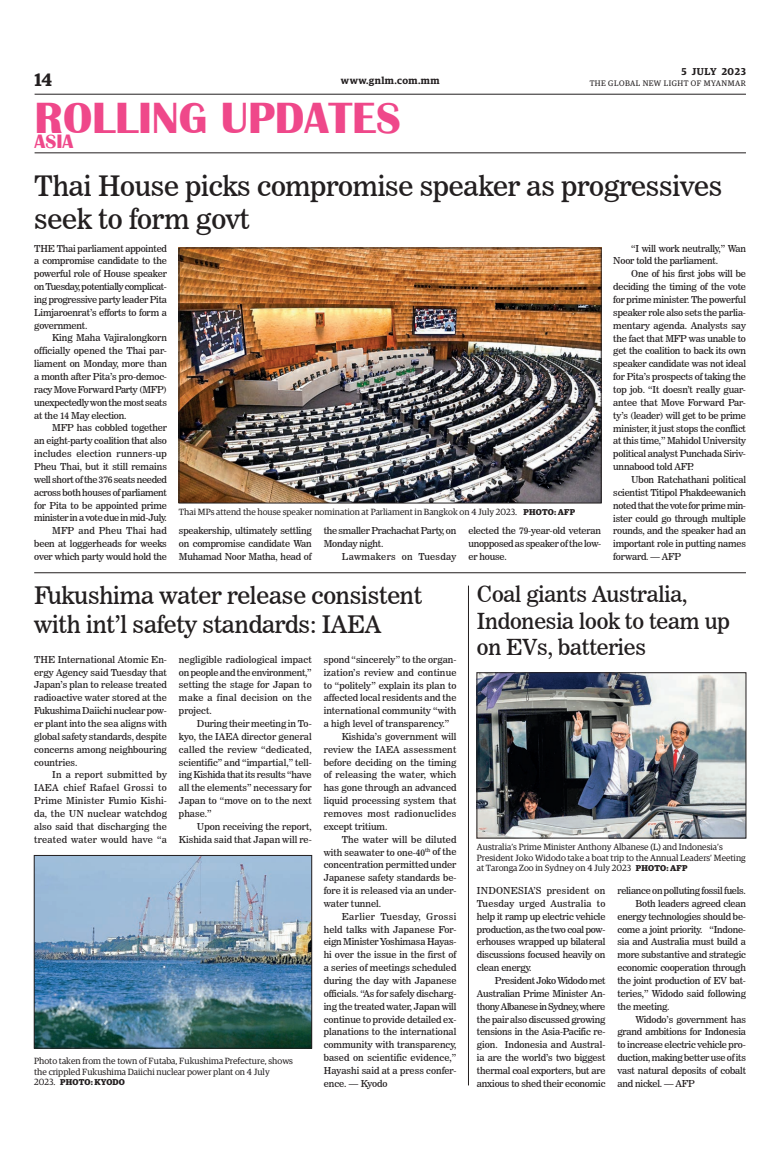
<style>
.page{position:relative;width:773px;height:1152px;background:#fff}
.page>*{position:absolute;margin:0;border:0;box-sizing:border-box;transform-origin:0 0}
.t1{font:700 45px "Britannic";color:#ef488a}
._2_Clm_Head{font:28px/33.6px "News 706 BT Roman C";letter-spacing:-.01em;color:#231f20}
._2_Clm_Head-2{font:24px/28.8px "News 706 BT Roman C";letter-spacing:-.01em;color:#231f20}
._2_Clm_Head-3{font:22px/26.4px "News 706 BT Roman C";letter-spacing:-.01em;color:#231f20}
.t2{font:700 20px "Britannic";color:#ef488a}
.t3{font:600 18px "Guardian Egyp";color:#231f20}
.t4{font:600 10px "Guardian Egyp";letter-spacing:.045em;color:#231f20}
._2nd_Body{font:9.5px/12.9px "News 706 BT Roman C";letter-spacing:-.015em;color:#231f20;text-align:justify}
.Normal_Para{font:9.5px/12.9px "News 706 BT Roman C";letter-spacing:-.02em;color:#231f20;text-align:justify}
._2nd_Body-2{font:9.5px "News 706 BT Roman C";letter-spacing:.03em;color:#231f20}
.t5{font:9px/10.8px "Guardian Egyp";color:#231f20}
.t6{font:700 8.5px "Guardian Egyp";letter-spacing:.02em;color:#231f20}
.t7{font:8px "Guardian Egyp";letter-spacing:.06em;color:#231f20}
.s1{font-weight:700;font-size:8.5px}
.s2{font-weight:400;font-size:9px}
</style>
<div class="page">
<hr style="left:35px;top:94px;width:711px;height:1px;background:#231f20">
<hr style="left:35px;top:152px;width:711px;height:1px;background:#231f20">
<img style="left:181px;top:250px;width:418px;height:251px">
<div style="left:179px;top:248px;width:422px;height:255px;border:1px solid #231f20"></div>
<img style="left:36px;top:857px;width:274px;height:189px">
<div style="left:34px;top:855px;width:278px;height:193px;border:1px solid #231f20"></div>
<hr style="left:34px;top:573px;width:712px;height:1px;background:#231f20">
<img style="left:479px;top:675px;width:265px;height:161px">
<div style="left:477px;top:673px;width:269px;height:165px;border:1px solid #231f20"></div>
<hr style="left:468px;top:586px;width:1px;height:499px;background:#231f20">
<p class="t4" style="left:681px;top:64px;width:66px">5 JULY 2023</p>
<h3 class="t3" style="left:35px;top:67px;width:19px">14</h3>
<p class="t4" style="left:341px;top:73px;width:100px">www.gnlm.com.mm</p>
<p class="t7" style="left:589px;top:78px;width:158px">THE GLOBAL NEW LIGHT OF MYANMAR</p>
<h1 class="t1" style="left:35px;top:92px;width:368px">ROLLING UPDATES</h1>
<h3 class="t2" style="left:35px;top:130px;width:40px">ASIA</h3>
<p class="_2_Clm_Head" style="left:34px;top:169px;width:689px">Thai House picks compromise speaker as progressives seek to form govt</p>
<p class="Normal_Para" style="left:34px;top:242px;width:134px">THE Thai parliament appointed a compromise candidate to the powerful role of House speaker on Tuesday, potentially complicat&shy;ing progressive party leader Pita Limjaroenrat’s efforts to form a government.</p>
<p class="_2nd_Body" style="left:34px;top:332px;width:134px;text-indent:18px">King Maha Vajiralongkorn officially opened the Thai par&shy;liament on Monday, more than a month after Pita’s pro-democ&shy;racy Move Forward Party (MFP) unexpectedly won the most seats at the 14 May election.</p>
<p class="_2nd_Body" style="left:34px;top:422px;width:134px;text-indent:18px">MFP has cobbled together an eight-party coalition that also includes election runners-up Pheu Thai, but it still remains well short of the 376 seats needed across both houses of parliament for Pita to be appointed prime minister in a vote due in mid-July.</p>
<p class="_2nd_Body" style="left:34px;top:524px;width:134px;text-indent:18px">MFP and Pheu Thai had been at loggerheads for weeks over which party would hold the</p>
<p class="_2nd_Body" style="left:179px;top:524px;width:134px">speakership, ultimately settling on compromise candidate Wan Muhamad Noor Matha, head of</p>
<p class="_2nd_Body" style="left:324px;top:524px;width:134px">the smaller Prachachat Party, on<br>Monday night.</p>
<p class="_2nd_Body" style="left:613px;top:242px;width:134px;text-indent:18px">“I will work neutrally,” Wan<br>Noor told the parliament.</p>
<p class="_2nd_Body" style="left:613px;top:267px;width:134px;text-indent:18px">One of his first jobs will be deciding the timing of the vote for prime minister. The powerful speaker role also sets the parlia&shy;mentary agenda. Analysts say the fact that MFP was unable to get the coalition to back its own speaker candidate was not ideal for Pita’s prospects of taking the top job. “It doesn’t really guar&shy;antee that Move Forward Par&shy;ty’s (leader) will get to be prime minister, it just stops the conflict at this time,” Mahidol University political analyst Punchada Siriv&shy;unnabood told AFP.</p>
<p class="_2nd_Body" style="left:613px;top:473px;width:134px;text-indent:18px">Ubon Ratchathani political scientist Titipol Phakdeewanich noted that the vote for prime min&shy;ister could go through multiple rounds, and the speaker had an important role in putting names forward. — AFP</p>
<p class="t5" style="left:179px;top:506px;width:398px">Thai MPs attend the house speaker nomination at Parliament in Bangkok on 4 July 2023. <span class="s1">PHOTO: AFP</span></p>
<p class="_2nd_Body" style="left:468px;top:524px;width:134px">elected the 79-year-old veteran unopposed as speaker of the low&shy;er house.</p>
<p class="_2nd_Body-2" style="left:342px;top:551px;width:116px">Lawmakers on Tuesday</p>
<p class="_2_Clm_Head-2" style="left:34px;top:581px;width:389px">Fukushima water release consistent with int’l safety standards: IAEA</p>
<p class="Normal_Para" style="left:34px;top:653px;width:134px">THE International Atomic En&shy;ergy Agency said Tuesday that Japan’s plan to release treated radioactive water stored at the Fukushima Daiichi nuclear pow&shy;er plant into the sea aligns with global safety standards, despite concerns among neighbouring countries.</p>
<p class="_2nd_Body" style="left:34px;top:769px;width:134px;text-indent:18px">In a report submitted by IAEA chief Rafael Grossi to Prime Minister Fumio Kishi&shy;da, the UN nuclear watchdog also said that discharging the treated water would have “a</p>
<p class="_2nd_Body" style="left:179px;top:653px;width:134px">negligible radiological impact on people and the environment,” setting the stage for Japan to make a final decision on the project.</p>
<p class="_2nd_Body" style="left:179px;top:717px;width:134px;text-indent:18px">During their meeting in To&shy;kyo, the IAEA director general called the review “dedicated, scientific” and “impartial,” tell&shy;ing Kishida that its results “have all the elements” necessary for Japan to “move on to the next phase.”</p>
<p class="_2nd_Body" style="left:179px;top:820px;width:134px;text-align:right">Upon receiving the report,<br>Kishida said that Japan will re-</p>
<p class="_2nd_Body" style="left:324px;top:653px;width:134px">spond “sincerely” to the organ&shy;ization’s review and continue to “politely” explain its plan to affected local residents and the international community “with a high level of transparency.”</p>
<p class="_2nd_Body" style="left:324px;top:730px;width:134px;text-indent:18px">Kishida’s government will review the IAEA assessment before deciding on the timing of releasing the water, which has gone through an advanced liquid processing system that removes most radionuclides except tritium.</p>
<p class="_2nd_Body" style="left:324px;top:833px;width:134px;text-indent:18px">The water will be diluted with seawater to one-40<sup>th</sup> of the concentration permitted under Japanese safety standards be&shy;fore it is released via an under&shy;water tunnel.</p>
<p class="_2nd_Body" style="left:324px;top:910px;width:134px;text-indent:18px">Earlier Tuesday, Grossi held talks with Japanese For&shy;eign Minister Yoshimasa Hayas&shy;hi over the issue in the first of a series of meetings scheduled during the day with Japanese officials. “As for safely discharg&shy;ing the treated water, Japan will continue to provide detailed ex&shy;planations to the international community with transparency, based on scientific evidence,” Hayashi said at a press confer&shy;ence. — Kyodo</p>
<p class="t5" style="left:34px;top:1055px;width:260px">Photo taken from the town of Futaba, Fukushima Prefecture, shows the crippled Fukushima Daiichi nuclear power plant on 4 July</p>
<p class="t6" style="left:34px;top:1076px;width:92px"><span class="s2">2023.</span> PHOTO: KYODO</p>
<p class="_2_Clm_Head-3" style="left:477px;top:581px;width:254px">Coal giants Australia,<br>Indonesia look to team up on EVs, batteries</p>
<p class="t5" style="left:477px;top:841px;width:270px">Australia’s Prime Minister Anthony Albanese (L) and Indonesia’s<br>President Joko Widodo take a boat trip to the Annual Leaders’ Meeting at Taronga Zoo in Sydney on 4 July 2023 <span class="s1">PHOTO: AFP</span></p>
<p class="Normal_Para" style="left:477px;top:884px;width:130px">INDONESIA’S president on Tuesday urged Australia to help it ramp up electric vehicle production, as the two coal pow&shy;erhouses wrapped up bilateral discussions focused heavily on clean energy.</p>
<p class="_2nd_Body" style="left:477px;top:974px;width:130px;text-indent:18px">President Joko Widodo met Australian Prime Minister An&shy;thony Albanese in Sydney, where the pair also discussed growing tensions in the Asia-Pacific re&shy;gion. Indonesia and Austral&shy;ia are the world’s two biggest thermal coal exporters, but are anxious to shed their economic</p>
<p class="_2nd_Body" style="left:617px;top:884px;width:130px">reliance on polluting fossil fuels.</p>
<p class="_2nd_Body" style="left:617px;top:897px;width:130px;text-indent:18px">Both leaders agreed clean energy technologies should be&shy;come a joint priority. “Indone&shy;sia and Australia must build a more substantive and strategic economic cooperation through the joint production of EV bat&shy;teries,” Widodo said following the meeting.</p>
<p class="_2nd_Body" style="left:617px;top:1013px;width:130px;text-indent:18px">Widodo’s government has grand ambitions for Indonesia to increase electric vehicle pro&shy;duction, making better use of its vast natural deposits of cobalt and nickel. — AFP</p>
</div>
